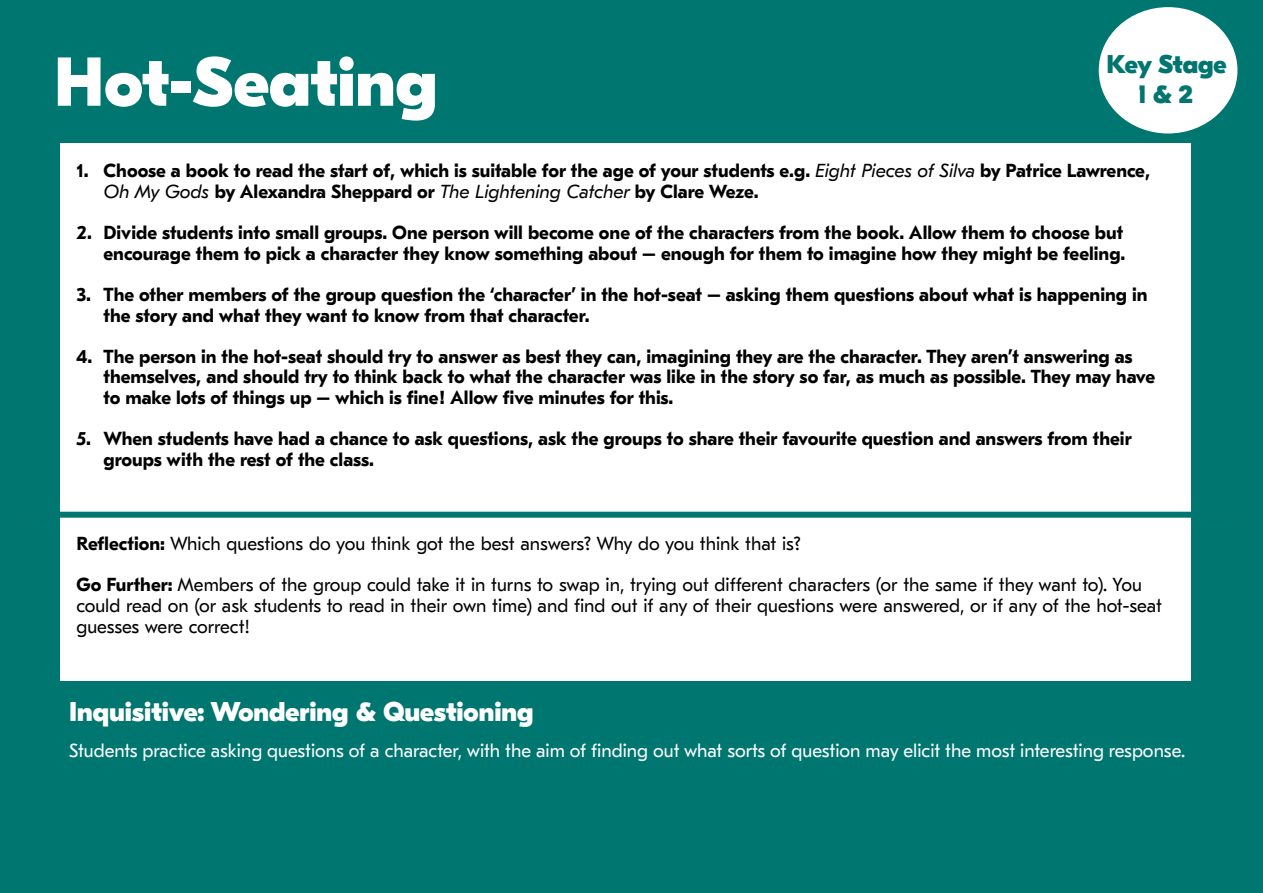
<style>
.page{position:relative;width:1263px;height:893px;background:#fff}
.page>*{position:absolute;margin:0;border:0;box-sizing:border-box;transform-origin:0 0}
.t1{font:800 69px "GT Eesti Display";color:#fff}
.t2{font:800 27px "GT Eesti Display";color:#fff}
.t3{font:800 25.5px/30.2px "GT Eesti Display";letter-spacing:-.01em;color:#017670;text-align:center}
.t4{font:700 18.75px/20.7px "GT Eesti Text";color:#000}
.t5{font:18.75px/41.2px "GT Eesti Text";color:#000}
.t6{font:18.75px "GT Eesti Text";color:#fff}
.s1{font-weight:400;font-style:italic}
.s2{font-weight:700}
</style>
<div class="page">
<div style="left:0;top:0;width:1261px;height:893px;background:#007670"></div>
<div style="left:60px;top:143px;width:1130px;height:537px;background:#fff"></div>
<div style="left:1099px;top:8px;width:138px;height:125px;background:#fff;border-radius:50%"></div>
<div style="left:22px;top:512px;width:1225px;height:6px;background:#017670"></div>
<h1 class="t1" style="left:54px;top:44px;width:385px">Hot-Seating</h1>
<h3 class="t3" style="left:1106px;top:50px;width:122px">Key Stage<br>1 &amp; 2</h3>
<p class="t4" style="left:104px;top:161px;width:1048px;text-indent:-27px">1. Choose a book to read the start of, which is suitable for the age of your students e.g. <span class="s1">Eight Pieces of Silva</span> by Patrice Lawrence,<br><span class="s1">Oh My Gods</span> by Alexandra Sheppard or <span class="s1">The Lightening Catcher</span> by Clare Weze.</p>
<p class="t4" style="left:77px;top:223px;width:1050px;text-align:right">2. Divide students into small groups. One person will become one of the characters from the book. Allow them to choose but encourage them to pick a character they know something about – enough for them to imagine how they might be feeling.</p>
<p class="t4" style="left:104px;top:285px;width:1045px;text-indent:-27px">3. The other members of the group question the ‘character’ in the hot-seat – asking them questions about what is happening in the story and what they want to know from that character.</p>
<p class="t4" style="left:104px;top:346px;width:1053px;text-indent:-27px">4. The person in the hot-seat should try to answer as best they can, imagining they are the character. They aren’t answering as themselves, and should try to think back to what the character was like in the story so far, as much as possible. They may have to make lots of things up – which is fine! Allow five minutes for this.</p>
<p class="t4" style="left:104px;top:429px;width:1029px;text-indent:-27px">5. When students have had a chance to ask questions, ask the groups to share their favourite question and answers from their groups with the rest of the class.</p>
<p class="t5" style="left:77px;top:523px;width:1067px"><span class="s2">Reflection:</span> Which questions do you think got the best answers? Why do you think that is?<br><span class="s2">Go Further:</span> Members of the group could take it in turns to swap in, trying out different characters (or the same if they want to). You</p>
<p class="t5" style="left:77px;top:596px;width:1087px;line-height:20.7px">could read on (or ask students to read in their own time) and find out if any of their questions were answered, or if any of the hot-seat guesses were correct!</p>
<h2 class="t2" style="left:69px;top:696px;width:466px">Inquisitive: Wondering &amp; Questioning</h2>
<p class="t6" style="left:69px;top:740px;width:1117px">Students practice asking questions of a character, with the aim of finding out what sorts of question may elicit the most interesting response.</p>
</div>
